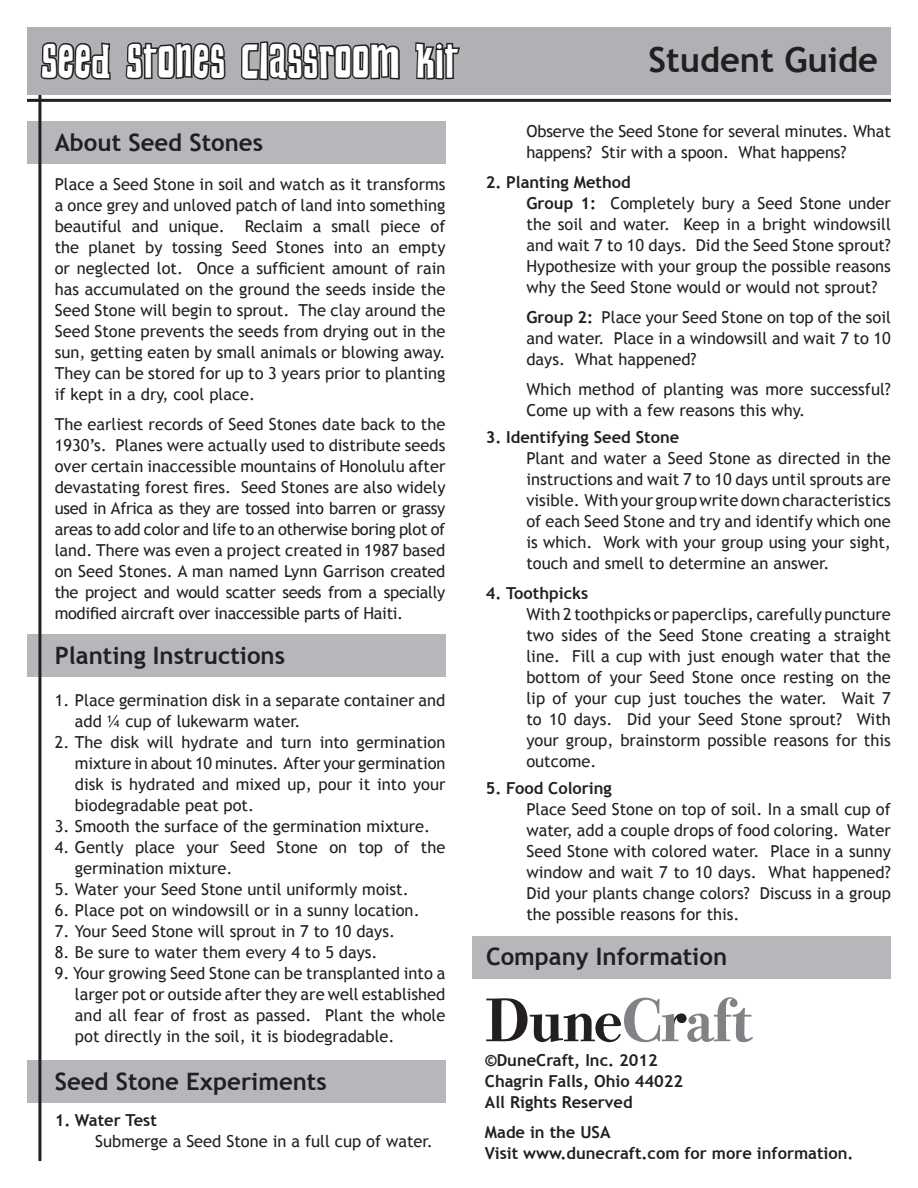
<style>
.page{position:relative;width:918px;height:1188px;background:#fff}
.page>*{position:absolute;margin:0;border:0;box-sizing:border-box;transform-origin:0 0}
.t1{font:43.5px "Changing";letter-spacing:.025em;color:#fff}
.t2{font:700 34.5px "Trebuchet MS";color:#231f20}
.t3{font:700 24px "Trebuchet MS";color:#231f20}
.t4{font:16.5px/21px "Trebuchet MS";color:#231f20;text-align:justify}
.t5{font:700 16.5px/21px "Trebuchet MS";color:#231f20}
.s1{font-weight:700}
</style>
<div class="page">
<hr style="left:27px;top:99px;width:864px;height:3px;background:#231f20">
<div style="left:27px;top:122px;width:419px;height:42px;background:#b6b7bb"></div>
<div style="left:27px;top:634px;width:419px;height:43px;background:#b6b7bb"></div>
<div style="left:27px;top:1060px;width:419px;height:43px;background:#b6b7bb"></div>
<div style="left:472px;top:936px;width:419px;height:43px;background:#b6b7bb"></div>
<hr style="left:38px;top:37px;width:3px;height:1124px;background:#231f20">
<div style="left:27px;top:27px;width:864px;height:67px;background:#b0b1b5"></div>
<svg style="left:40px;top:42px;width:71px;height:38px"></svg>
<svg style="left:124px;top:42px;width:103px;height:80px"></svg>
<svg style="left:240px;top:41px;width:161px;height:81px"></svg>
<svg style="left:415px;top:42px;width:45px;height:38px"></svg>
<svg style="left:486px;top:997px;width:267px;height:46px"></svg>
<h1 class="t1" style="left:41px;top:35px;width:418px">SEED STONES CLASSROOM KIT</h1>
<h2 class="t2" style="left:648px;top:38px;width:231px">Student Guide</h2>
<h3 class="t3" style="left:55px;top:128px;width:210px">About Seed Stones</h3>
<p class="t4" style="left:55px;top:174px;width:392px">Place a Seed Stone in soil and watch as it transforms a once grey and unloved patch of land into something beautiful and unique. Reclaim a small piece of the planet by tossing Seed Stones into an empty or neglected lot. Once a sufficient amount of rain has accumulated on the ground the seeds inside the Seed Stone will begin to sprout. The clay around the Seed Stone prevents the seeds from drying out in the sun, getting eaten by small animals or blowing away.<br>They can be stored for up to 3 years prior to planting if kept in a dry, cool place.</p>
<p class="t4" style="left:55px;top:414px;width:392px">The earliest records of Seed Stones date back to the 1930’s. Planes were actually used to distribute seeds over certain inaccessible mountains of Honolulu after devastating forest fires. Seed Stones are also widely used in Africa as they are tossed into barren or grassy areas to add color and life to an otherwise boring plot of land. There was even a project created in 1987 based on Seed Stones. A man named Lynn Garrison created the project and would scatter seeds from a specially modified aircraft over inaccessible parts of Haiti.</p>
<h3 class="t3" style="left:55px;top:641px;width:232px">Planting Instructions</h3>
<p class="t4" style="left:75px;top:690px;width:372px;text-indent:-20px">1. Place germination disk in a separate container and add ¼ cup of lukewarm water.</p>
<p class="t4" style="left:75px;top:732px;width:372px;text-indent:-20px">2. The disk will hydrate and turn into germination mixture in about 10 minutes. After your germination disk is hydrated and mixed up, pour it into your biodegradable peat pot.</p>
<p class="t4" style="left:55px;top:816px;width:377px">3. Smooth the surface of the germination mixture.</p>
<p class="t4" style="left:75px;top:837px;width:372px;text-indent:-20px">4. Gently place your Seed Stone on top of the germination mixture.</p>
<p class="t4" style="left:55px;top:879px;width:356px">5. Water your Seed Stone until uniformly moist.</p>
<p class="t4" style="left:55px;top:900px;width:366px">6. Place pot on windowsill or in a sunny location.</p>
<p class="t4" style="left:55px;top:921px;width:342px">7. Your Seed Stone will sprout in 7 to 10 days.</p>
<p class="t4" style="left:55px;top:942px;width:324px">8. Be sure to water them every 4 to 5 days.</p>
<p class="t4" style="left:75px;top:963px;width:372px;text-indent:-20px">9. Your growing Seed Stone can be transplanted into a larger pot or outside after they are well established and all fear of frost as passed. Plant the whole pot directly in the soil, it is biodegradable.</p>
<h3 class="t3" style="left:55px;top:1067px;width:274px">Seed Stone Experiments</h3>
<p class="t5" style="left:55px;top:1110px;width:104px">1. Water Test</p>
<p class="t4" style="left:95px;top:1131px;width:339px">Submerge a Seed Stone in a full cup of water.</p>
<p class="t4" style="left:526px;top:121px;width:366px">Observe the Seed Stone for several minutes. What happens? Stir with a spoon. What happens?</p>
<p class="t4" style="left:526px;top:172px;width:366px;text-align:left;text-indent:-40px"><span class="s1">2. Planting Method<br>Group 1:</span> Completely bury a Seed Stone under the soil and water. Keep in a bright windowsill and wait 7 to 10 days. Did the Seed Stone sprout?<br>Hypothesize with your group the possible reasons why the Seed Stone would or would not sprout?</p>
<p class="t4" style="left:526px;top:307px;width:366px"><span class="s1">Group 2:</span> Place your Seed Stone on top of the soil and water. Place in a windowsill and wait 7 to 10 days. What happened?</p>
<p class="t4" style="left:526px;top:379px;width:366px">Which method of planting was more successful?<br>Come up with a few reasons this why.</p>
<p class="t5" style="left:486px;top:426px;width:195px">3. Identifying Seed Stone</p>
<p class="t4" style="left:526px;top:448px;width:366px">Plant and water a Seed Stone as directed in the instructions and wait 7 to 10 days until sprouts are visible. With your group write down characteristics of each Seed Stone and try and identify which one is which. Work with your group using your sight, touch and smell to determine an answer.</p>
<p class="t5" style="left:486px;top:582px;width:104px">4. Toothpicks</p>
<p class="t4" style="left:526px;top:604px;width:366px">With 2 toothpicks or paperclips, carefully puncture two sides of the Seed Stone creating a straight line. Fill a cup with just enough water that the bottom of your Seed Stone once resting on the lip of your cup just touches the water. Wait 7 to 10 days. Did your Seed Stone sprout? With your group, brainstorm possible reasons for this outcome.</p>
<p class="t5" style="left:486px;top:777px;width:127px">5. Food Coloring</p>
<p class="t4" style="left:526px;top:799px;width:366px">Place Seed Stone on top of soil. In a small cup of water, add a couple drops of food coloring. Water Seed Stone with colored water. Place in a sunny window and wait 7 to 10 days. What happened?<br>Did your plants change colors? Discuss in a group the possible reasons for this.</p>
<h3 class="t3" style="left:486px;top:941px;width:243px">Company Information</h3>
<p class="t5" style="left:485px;top:1049px;width:200px">©DuneCraft, Inc. 2012<br>Chagrin Falls, Ohio 44022<br>All Rights Reserved</p>
<p class="t5" style="left:485px;top:1121px;width:370px">Made in the USA<br>Visit www.dunecraft.com for more information.</p>
</div>
